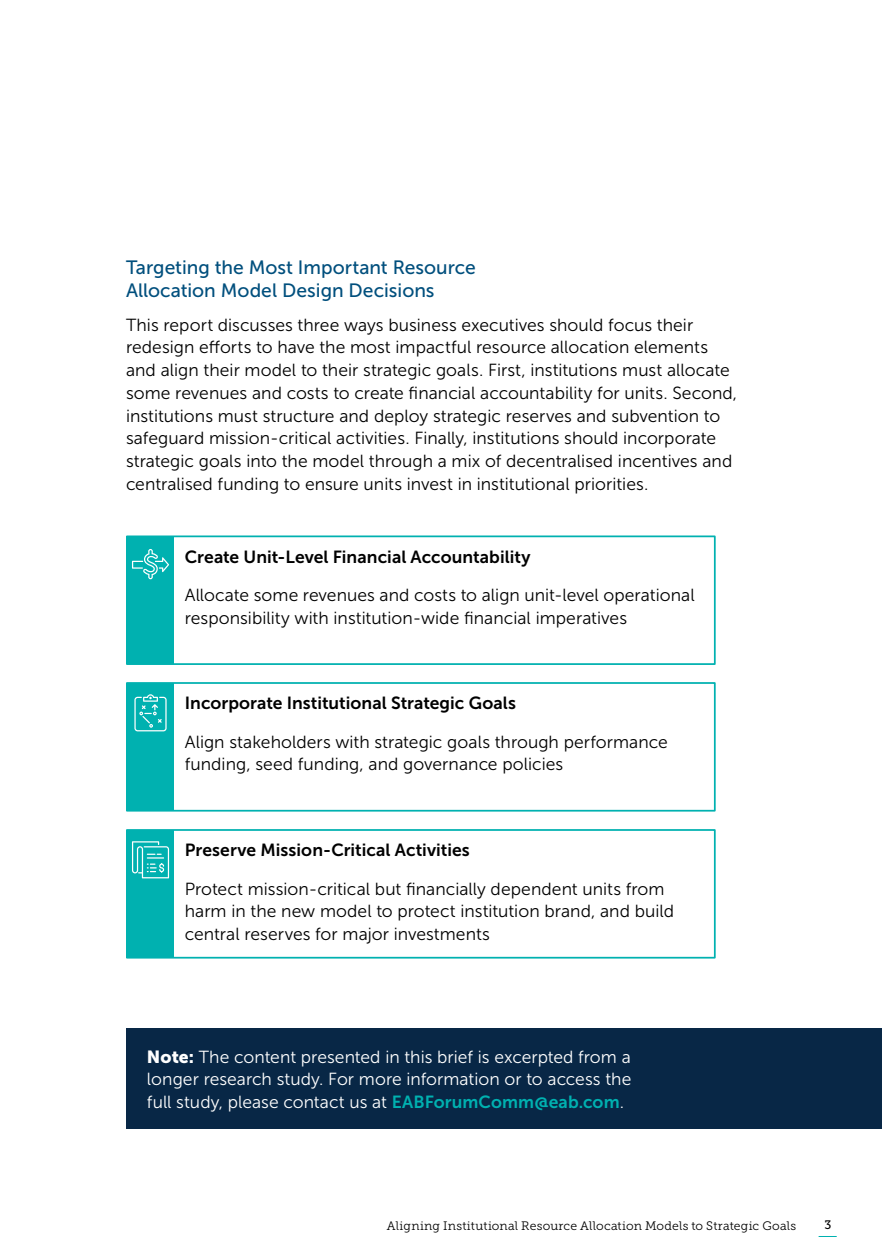
<style>
.page{position:relative;width:882px;height:1260px;background:#fff}
.page>*{position:absolute;margin:0;border:0;box-sizing:border-box;transform-origin:0 0}
.t1{font:19.25px/23.1px "Museo Sans 500";color:#004f7d}
.t2{font:17.5px/22.8px "Museo Sans 300";color:#000}
.t3{font:17.5px/22.8px "Museo Sans 300";color:#fff;text-align:justify}
.t4{font:17.5px "Museo Sans 700";letter-spacing:.005em;color:#000}
.t5{font:12.25px "Museo Slab 300";letter-spacing:.02em;color:#000}
.t6{font:12.25px "Museo Slab 500";color:#000}
.s1{font-family:"Museo Sans 900"}
.s2{font-family:"Museo Sans 700";color:#00b1b0}
</style>
<div class="page">
<svg style="left:819px;top:1236px;width:18px;height:1px"></svg>
<div style="left:126px;top:1028px;width:756px;height:101px;background:#082746"></div>
<div style="left:126px;top:536px;width:48px;height:128px;background:#00b1b0"></div>
<svg style="left:132px;top:549px;width:37px;height:30px"></svg>
<div style="left:126px;top:536px;width:590px;height:129px;border:2px solid #00b1b0"></div>
<div style="left:126px;top:683px;width:48px;height:127px;background:#00b1b0"></div>
<svg style="left:134px;top:694px;width:33px;height:37px"></svg>
<div style="left:126px;top:682px;width:590px;height:130px;border:2px solid #00b1b0"></div>
<div style="left:126px;top:830px;width:48px;height:127px;background:#00b1b0"></div>
<svg style="left:132px;top:841px;width:37px;height:37px"></svg>
<div style="left:126px;top:829px;width:590px;height:130px;border:2px solid #00b1b0"></div>
<p class="t1" style="left:126px;top:256px;width:351px">Targeting the Most Important Resource<br>Allocation Model Design Decisions</p>
<p class="t2" style="left:126px;top:313px;width:613px">This report discusses three ways business executives should focus their redesign efforts to have the most impactful resource allocation elements and align their model to their strategic goals. First, institutions must allocate some revenues and costs to create financial accountability for units. Second, institutions must structure and deploy strategic reserves and subvention to safeguard mission-critical activities. Finally, institutions should incorporate strategic goals into the model through a mix of decentralised incentives and centralised funding to ensure units invest in institutional priorities.</p>
<p class="t4" style="left:185px;top:547px;width:347px">Create Unit-Level Financial Accountability</p>
<p class="t2" style="left:185px;top:584px;width:511px">Allocate some revenues and costs to align unit-level operational responsibility with institution-wide financial imperatives</p>
<p class="t4" style="left:185px;top:693px;width:333px">Incorporate Institutional Strategic Goals</p>
<p class="t2" style="left:185px;top:730px;width:485px">Align stakeholders with strategic goals through performance funding, seed funding, and governance policies</p>
<p class="t4" style="left:185px;top:840px;width:287px">Preserve Mission-Critical Activities</p>
<p class="t2" style="left:185px;top:877px;width:491px">Protect mission-critical but financially dependent units from harm in the new model to protect institution brand, and build central reserves for major investments</p>
<p class="t3" style="left:147px;top:1045px;width:486px"><span class="s1">Note:</span> The content presented in this brief is excerpted from a longer research study. For more information or to access the full study, please contact us at <span class="s2">EABForumComm@eab.com</span>.</p>
<p class="t5" style="left:387px;top:1219px;width:411px">Aligning Institutional Resource Allocation Models to Strategic Goals</p>
<p class="t6" style="left:824px;top:1218px;width:8px">3</p>
</div>
